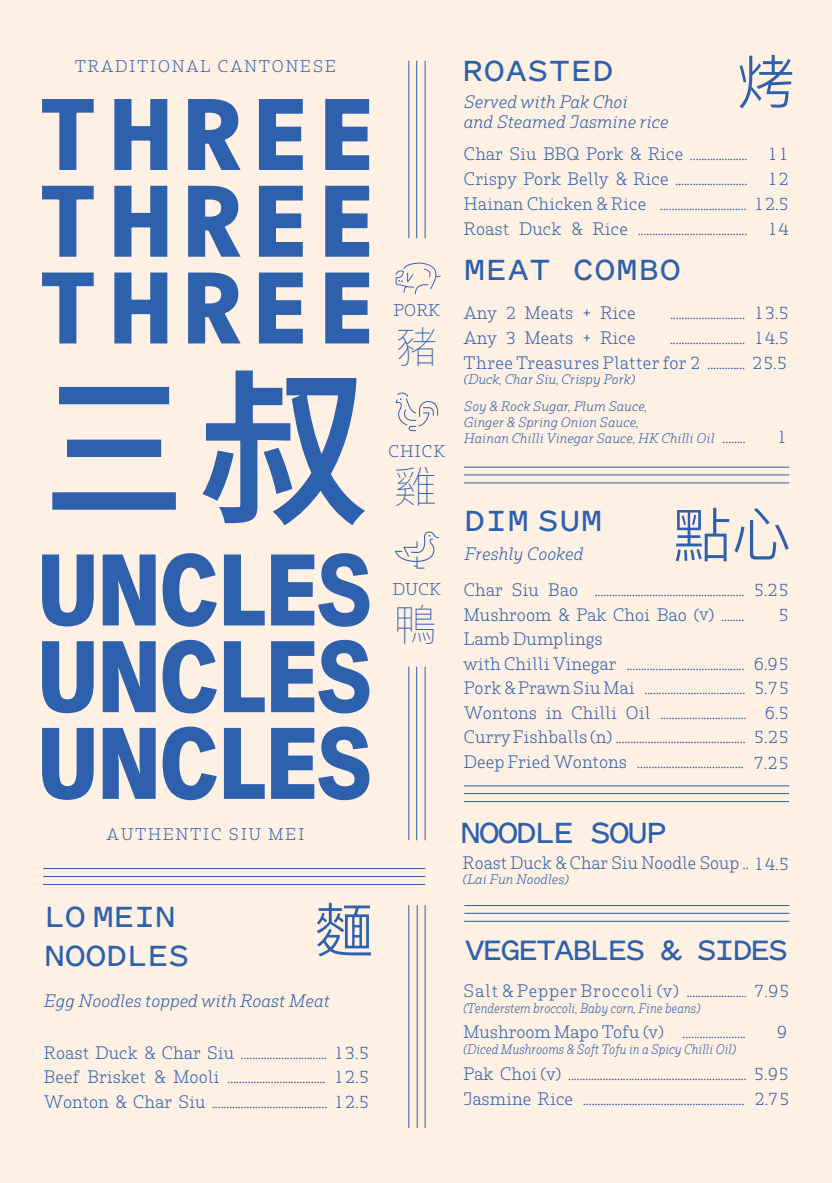
<style>
.page{position:relative;width:832px;height:1183px;background:#fff}
.page>*{position:absolute;margin:0;border:0;box-sizing:border-box;transform-origin:0 0}
.t1{font:300 59px "Ping Fang HK";color:#2d60ad}
.t2{font:200 43.4px "Ping Fang HK";color:#2d60ad}
.t3{font:600 35.4px/39.4px "Pitch Sans";letter-spacing:-.03em;color:#2d60ad}
.t4{font:600 35.4px "Pitch Sans";color:#2d60ad}
.t5{font:600 35.4px "Pitch Sans";letter-spacing:-.09em;color:#2d60ad}
.t6{font:600 34px "Pitch Sans";letter-spacing:-.09em;color:#2d60ad}
.t7{font:300 16.8px/24.4px "Rum Serif";color:#2d60ad}
.t8{font:italic 300 16.8px/20.2px "Rum Serif";color:#2d60ad}
.t9{font:300 16.8px/25px "Rum Serif";letter-spacing:.02em;color:#2d60ad;text-align:right}
.t10{font:300 16.8px "Rum Serif";letter-spacing:.05em;color:#2d60ad}
.t11{font:300 15.8px "Rum Serif";letter-spacing:.13em;color:#2d60ad}
.t12{font:italic 300 12.8px/27.2px "Rum Serif";color:#2d60ad}
.t13{font:italic 300 12.8px "Rum Serif";color:#2d60ad;scale:.9 1}
.s1{font-style:normal;font-size:16.8px}
.s2{font-size:15.2px}
</style>
<div class="page">
<div style="left:0;top:0;width:832px;height:1182px;background:#fef0e2"></div>
<hr style="left:464px;top:466px;width:325px;height:1px;background:#2d60ad">
<hr style="left:464px;top:474px;width:325px;height:1px;background:#2d60ad">
<hr style="left:464px;top:482px;width:325px;height:1px;background:#2d60ad">
<hr style="left:464px;top:785px;width:325px;height:1px;background:#2d60ad">
<hr style="left:464px;top:793px;width:325px;height:1px;background:#2d60ad">
<hr style="left:464px;top:801px;width:325px;height:1px;background:#2d60ad">
<hr style="left:464px;top:904px;width:325px;height:1px;background:#2d60ad">
<hr style="left:464px;top:912px;width:325px;height:1px;background:#2d60ad">
<hr style="left:464px;top:920px;width:325px;height:1px;background:#2d60ad">
<hr style="left:464px;top:292px;width:60px;height:1px;background:#fef0e2">
<hr style="left:727px;top:292px;width:62px;height:1px;background:#fef0e2">
<hr style="left:425px;top:666px;width:1px;height:174px;background:#2d60ad">
<hr style="left:416px;top:666px;width:1px;height:174px;background:#2d60ad">
<hr style="left:408px;top:666px;width:1px;height:174px;background:#2d60ad">
<hr style="left:425px;top:904px;width:1px;height:223px;background:#2d60ad">
<hr style="left:417px;top:904px;width:1px;height:223px;background:#2d60ad">
<hr style="left:408px;top:904px;width:1px;height:223px;background:#2d60ad">
<hr style="left:425px;top:61px;width:1px;height:177px;background:#2d60ad">
<hr style="left:416px;top:61px;width:1px;height:177px;background:#2d60ad">
<hr style="left:408px;top:61px;width:1px;height:177px;background:#2d60ad">
<hr style="left:43px;top:867px;width:382px;height:1px;background:#2d60ad">
<hr style="left:43px;top:875px;width:382px;height:1px;background:#2d60ad">
<hr style="left:43px;top:883px;width:382px;height:1px;background:#2d60ad">
<svg style="left:41px;top:553px;width:54px;height:74px;background:#7b96c0"></svg>
<svg style="left:102px;top:552px;width:268px;height:75px;background:#889fc4"></svg>
<svg style="left:41px;top:640px;width:54px;height:74px;background:#7b96c0"></svg>
<svg style="left:102px;top:638px;width:268px;height:76px;background:#8aa0c4"></svg>
<svg style="left:41px;top:726px;width:54px;height:74px;background:#7b96c0"></svg>
<svg style="left:102px;top:725px;width:268px;height:76px;background:#8aa0c4"></svg>
<svg style="left:41px;top:271px;width:54px;height:73px;background:#a4b2cb"></svg>
<svg style="left:113px;top:271px;width:55px;height:73px;background:#718fbe"></svg>
<svg style="left:187px;top:271px;width:55px;height:73px;background:#708ebe"></svg>
<svg style="left:258px;top:271px;width:46px;height:73px;background:#6a8abc"></svg>
<svg style="left:324px;top:271px;width:46px;height:73px;background:#6a8abc"></svg>
<svg style="left:41px;top:185px;width:54px;height:73px;background:#a4b2cb"></svg>
<svg style="left:113px;top:185px;width:55px;height:73px;background:#718fbe"></svg>
<svg style="left:187px;top:185px;width:55px;height:73px;background:#708ebe"></svg>
<svg style="left:258px;top:185px;width:46px;height:73px;background:#6a8abc"></svg>
<svg style="left:324px;top:185px;width:46px;height:73px;background:#6a8abc"></svg>
<svg style="left:41px;top:98px;width:54px;height:73px;background:#a4b2cb"></svg>
<svg style="left:113px;top:98px;width:55px;height:73px;background:#718fbe"></svg>
<svg style="left:187px;top:98px;width:55px;height:73px;background:#708ebe"></svg>
<svg style="left:258px;top:98px;width:46px;height:73px;background:#6a8abc"></svg>
<svg style="left:324px;top:98px;width:46px;height:73px;background:#6a8abc"></svg>
<div style="left:52px;top:492px;width:124px;height:17px;background:#2d60ad;border:2px solid #2d60ad"></div>
<div style="left:59px;top:387px;width:110px;height:17px;background:#2d60ad"></div>
<div style="left:67px;top:439px;width:94px;height:18px;background:#2d60ad;border:2px solid #2d60ad"></div>
<svg style="left:201px;top:369px;width:166px;height:157px;background:#a0afca"></svg>
<svg style="left:395px;top:262px;width:46px;height:32px"></svg>
<svg style="left:395px;top:530px;width:44px;height:38px;background:#e9e1dc"></svg>
<svg style="left:395px;top:392px;width:43px;height:39px;background:#e7e0dc"></svg>
<p class="t11" style="left:75px;top:57px;width:262px">TRADITIONAL CANTONESE</p>
<p class="t11" style="left:394px;top:301px;width:48px">PORK</p>
<h2 class="t2" style="left:395px;top:319px;width:45px">豬</h2>
<p class="t11" style="left:388px;top:441px;width:58px">CHICK</p>
<h2 class="t2" style="left:394px;top:460px;width:45px">雞</h2>
<p class="t11" style="left:393px;top:579px;width:50px">DUCK</p>
<h2 class="t2" style="left:394px;top:598px;width:45px">鴨</h2>
<h3 class="t4" style="left:462px;top:46px;width:154px">ROASTED</h3>
<p class="t8" style="left:464px;top:91px;width:206px">Served with Pak Choi<br>and Steamed Jasmine rice</p>
<h1 class="t1" style="left:736px;top:46px;width:60px">烤</h1>
<p class="t7" style="left:464px;top:141px;width:327px;line-height:25px;text-align:justify">Char Siu BBQ Pork &amp; Rice .................... 11<br>Crispy Pork Belly &amp; Rice ......................... 12<br>Hainan Chicken &amp; Rice .............................. 12.5<br>Roast Duck &amp; Rice ...................................... 14</p>
<h3 class="t4" style="left:464px;top:246px;width:219px">MEAT COMBO</h3>
<p class="t7" style="left:464px;top:300px;width:173px">Any 2 Meats + Rice</p>
<p class="t7" style="left:670px;top:300px;width:121px">.......................... 13.5</p>
<p class="t7" style="left:464px;top:325px;width:173px">Any 3 Meats + Rice</p>
<p class="t9" style="left:464px;top:325px;width:327px">.......................... 14.5<br>Three Treasures Platter for 2 ............. 25.5</p>
<p class="t12" style="left:464px;top:365px;width:185px">(Duck, Char Siu, Crispy Pork)<br>Soy &amp; Rock Sugar, Plum Sauce,</p>
<p class="t12" style="left:464px;top:414px;width:283px;line-height:16px">Ginger &amp; Spring Onion Sauce,<br>Hainan Chilli Vinegar Sauce, HK Chilli Oil <span class="s1">........</span></p>
<p class="t7" style="left:776px;top:424px;width:12px">1</p>
<h1 class="t1" style="left:673px;top:498px;width:119px">點心</h1>
<h3 class="t3" style="left:464px;top:499px;width:140px">DIM SUM</h3>
<p class="t8" style="left:464px;top:543px;width:121px">Freshly Cooked</p>
<p class="t7" style="left:464px;top:577px;width:327px">Char Siu Bao .................................................... 5.25<br>Mushroom &amp; Pak Choi Bao (v) ........</p>
<p class="t7" style="left:778px;top:602px;width:12px">5</p>
<p class="t7" style="left:464px;top:626px;width:327px">Lamb Dumplings<br>with Chilli Vinegar .........................................<br>Pork &amp; Prawn Siu Mai ................................... 5.75<br>Wontons in Chilli Oil .............................. 6.5<br>Curry Fishballs (n) ............................................. 5.25<br>Deep Fried Wontons .....................................</p>
<p class="t7" style="left:753px;top:651px;width:37px">6.95</p>
<p class="t7" style="left:753px;top:750px;width:37px">7.25</p>
<p class="t11" style="left:107px;top:824px;width:199px">AUTHENTIC SIU MEI</p>
<h3 class="t3" style="left:44px;top:895px;width:147px">LO MEIN<br>NOODLES</h3>
<h1 class="t1" style="left:314px;top:893px;width:60px">麵</h1>
<p class="t8" style="left:44px;top:990px;width:288px">Egg Noodles topped with Roast Meat</p>
<p class="t7" style="left:44px;top:1039px;width:327px;text-align:justify">Roast Duck &amp; Char Siu .............................. 13.5<br>Beef Brisket &amp; Mooli .................................. 12.5<br>Wonton &amp; Char Siu ........................................ 12.5</p>
<h3 class="t5" style="left:460px;top:808px;width:209px">NOODLE SOUP</h3>
<p class="t7" style="left:463px;top:850px;width:328px">Roast Duck &amp; Char Siu Noodle Soup .. 14.5</p>
<p class="t12" style="left:463px;top:865px;width:107px">(Lai Fun Noodles)</p>
<h3 class="t6" style="left:464px;top:926px;width:326px">VEGETABLES &amp; SIDES</h3>
<p class="t10" style="left:463px;top:980px;width:328px">Salt &amp; Pepper Broccoli (v) ...................<span class="s2">..</span> 7.95</p>
<p class="t13" style="left:463px;top:1000px;width:265px">(Tenderstem broccoli, Baby corn, Fine beans)</p>
<p class="t7" style="left:463px;top:1019px;width:284px">Mushroom Mapo Tofu (v) ......................</p>
<p class="t7" style="left:776px;top:1019px;width:12px">9</p>
<p class="t13" style="left:463px;top:1041px;width:304px">(Diced Mushrooms &amp; Soft Tofu in a Spicy Chilli Oil)</p>
<p class="t7" style="left:463px;top:1060px;width:328px;line-height:25.6px">Pak Choi (v) .............................................................. 5.95<br>Jasmine Rice ........................................................ 2.75</p>
</div>
